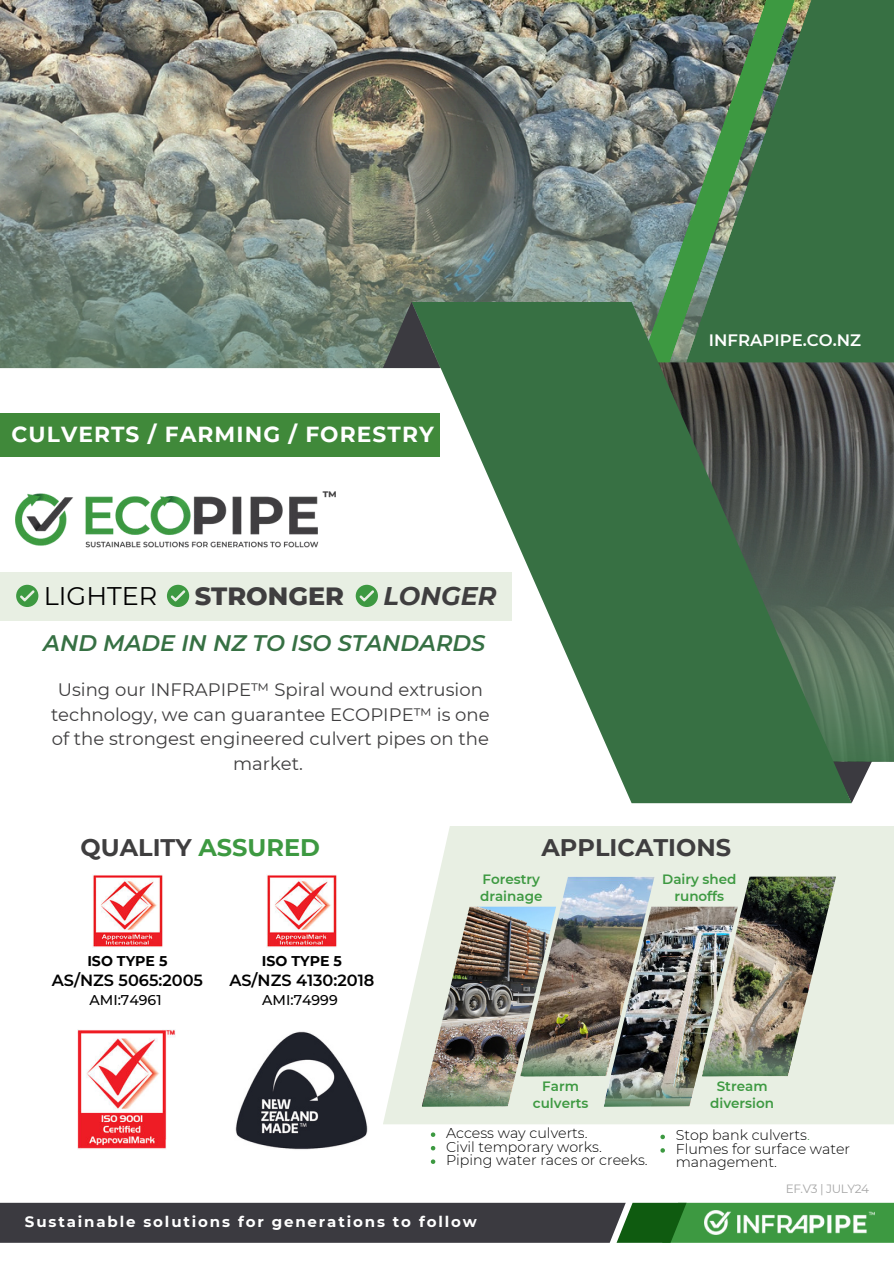
<style>
.page{position:relative;width:894px;height:1264px;background:#fff}
.page>*{position:absolute;margin:0;border:0;box-sizing:border-box;transform-origin:0 0}
.t1{font:800 25.5px "Montserrat";color:#3f3e3f}
.t2{font:25.5px "Montserrat";color:#000}
.t3{font:italic 700 25.5px "Montserrat";color:#3f3e3f}
.t4{font:700 24px "Montserrat";color:#3f3e3f}
.t5{font:italic 600 22.5px "Montserrat";color:#367043}
.t6{font:700 21.75px "Montserrat";letter-spacing:.05em;color:#fff}
.t7{font:18px/24.8px "Montserrat";color:#3f3e3f;text-align:center}
.t8{font:600 16.5px "Montserrat";color:#fff}
.t9{font:600 16.2px "Montserrat";color:#000}
.t10{font:700 15px "Montserrat";letter-spacing:.125em;color:#fff}
.t11{font:300 14.25px/13.5px "Montserrat";color:#000}
.t12{font:500 14.1px "Montserrat";color:#000}
.t13{font:700 14.1px "Montserrat";color:#000}
.t14{font:700 13.65px "Montserrat";color:#3f3e3f}
.t15{font:600 13.5px/16.8px "Montserrat";color:#3d9941;text-align:center}
.t16{font:12px "Montserrat";letter-spacing:-.03em;color:#a6a6a6}
.s1{color:#3d9941}
</style>
<div class="page">
<img style="left:0;top:0;width:626px;height:368px">
<svg style="left:851px;top:763px;width:20px;height:40px"></svg>
<img style="left:626px;top:0;width:38px;height:302px">
<svg style="left:664px;top:0;width:229px;height:362px;background:#487851"></svg>
<svg style="left:383px;top:826px;width:510px;height:298px;fill:#e8efe3"></svg>
<svg style="left:851px;top:381px;width:42px;height:382px;background:#536256"></svg>
<svg style="left:411px;top:302px;width:440px;height:501px;fill:#377043"></svg>
<svg style="left:383px;top:302px;width:57px;height:66px;background:#46574b"></svg>
<img style="left:15px;top:493px;width:304px;height:55px">
<img style="left:701px;top:876px;width:134px;height:200px">
<img style="left:520px;top:876px;width:134px;height:159px">
<img style="left:603px;top:906px;width:134px;height:129px">
<img style="left:421px;top:906px;width:135px;height:200px">
<img style="left:422px;top:1035px;width:375px;height:71px">
<div style="left:0;top:572px;width:511px;height:49px;background:#e8efe3"></div>
<svg style="left:0;top:1202px;width:893px;height:40px;background:#3e4f42"></svg>
<img style="left:704px;top:1210px;width:169px;height:24px">
<svg style="left:16px;top:584px;width:22px;height:23px"></svg>
<svg style="left:167px;top:584px;width:22px;height:23px"></svg>
<svg style="left:355px;top:584px;width:23px;height:23px"></svg>
<div style="left:0;top:413px;width:440px;height:44px;background:#40893a"></div>
<svg style="left:430px;top:1132px;width:5px;height:4px"></svg>
<svg style="left:430px;top:1146px;width:5px;height:4px"></svg>
<svg style="left:430px;top:1159px;width:5px;height:4px"></svg>
<svg style="left:660px;top:1134px;width:4px;height:5px"></svg>
<svg style="left:660px;top:1148px;width:4px;height:4px"></svg>
<img style="left:92px;top:874px;width:71px;height:73px">
<img style="left:266px;top:874px;width:71px;height:73px">
<img style="left:235px;top:1031px;width:133px;height:118px">
<img style="left:78px;top:1029px;width:98px;height:120px">
<p class="t6" style="left:12px;top:419px;width:423px">CULVERTS / FARMING / FORESTRY</p>
<h1 class="t2" style="left:44px;top:578px;width:115px">LIGHTER</h1>
<p class="t14" style="left:323px;top:486px;width:16px">™</p>
<h1 class="t1" style="left:195px;top:577px;width:151px">STRONGER</h1>
<h1 class="t3" style="left:383px;top:577px;width:114px">LONGER</h1>
<p class="t5" style="left:43px;top:627px;width:443px">AND MADE IN NZ TO ISO STANDARDS</p>
<p class="t7" style="left:51px;top:676px;width:440px">Using our INFRAPIPE™ Spiral wound extrusion technology, we can guarantee ECOPIPE™ is one of the strongest engineered culvert pipes on the market.</p>
<p class="t8" style="left:708px;top:328px;width:153px">INFRAPIPE.CO.NZ</p>
<h2 class="t4" style="left:81px;top:829px;width:241px">QUALITY <span class="s1">ASSURED</span></h2>
<p class="t13" style="left:87px;top:950px;width:82px">ISO TYPE 5</p>
<p class="t9" style="left:52px;top:968px;width:153px">AS/NZS 5065:2005</p>
<p class="t12" style="left:89px;top:990px;width:74px">AMI:74961</p>
<p class="t13" style="left:262px;top:950px;width:82px">ISO TYPE 5</p>
<p class="t9" style="left:229px;top:968px;width:146px">AS/NZS 4130:2018</p>
<p class="t12" style="left:262px;top:990px;width:77px">AMI:74999</p>
<h2 class="t4" style="left:541px;top:830px;width:191px">APPLICATIONS</h2>
<p class="t15" style="left:480px;top:869px;width:64px;text-align:left">Forestry drainage</p>
<p class="t15" style="left:662px;top:869px;width:76px">Dairy shed runoffs</p>
<p class="t15" style="left:532px;top:1077px;width:57px">Farm culverts</p>
<p class="t15" style="left:710px;top:1077px;width:65px">Stream diversion</p>
<p class="t11" style="left:446px;top:1125px;width:203px">Access way culverts.<br>Civil temporary works.<br>Piping water races or creeks.</p>
<p class="t11" style="left:675px;top:1127px;width:176px">Stop bank culverts<span class="s1">.<br></span>Flumes for surface water management.</p>
<p class="t16" style="left:785px;top:1180px;width:85px">EF.V3 | JULY24</p>
<p class="t10" style="left:25px;top:1211px;width:453px">Sustainable solutions for generations to follow</p>
</div>
